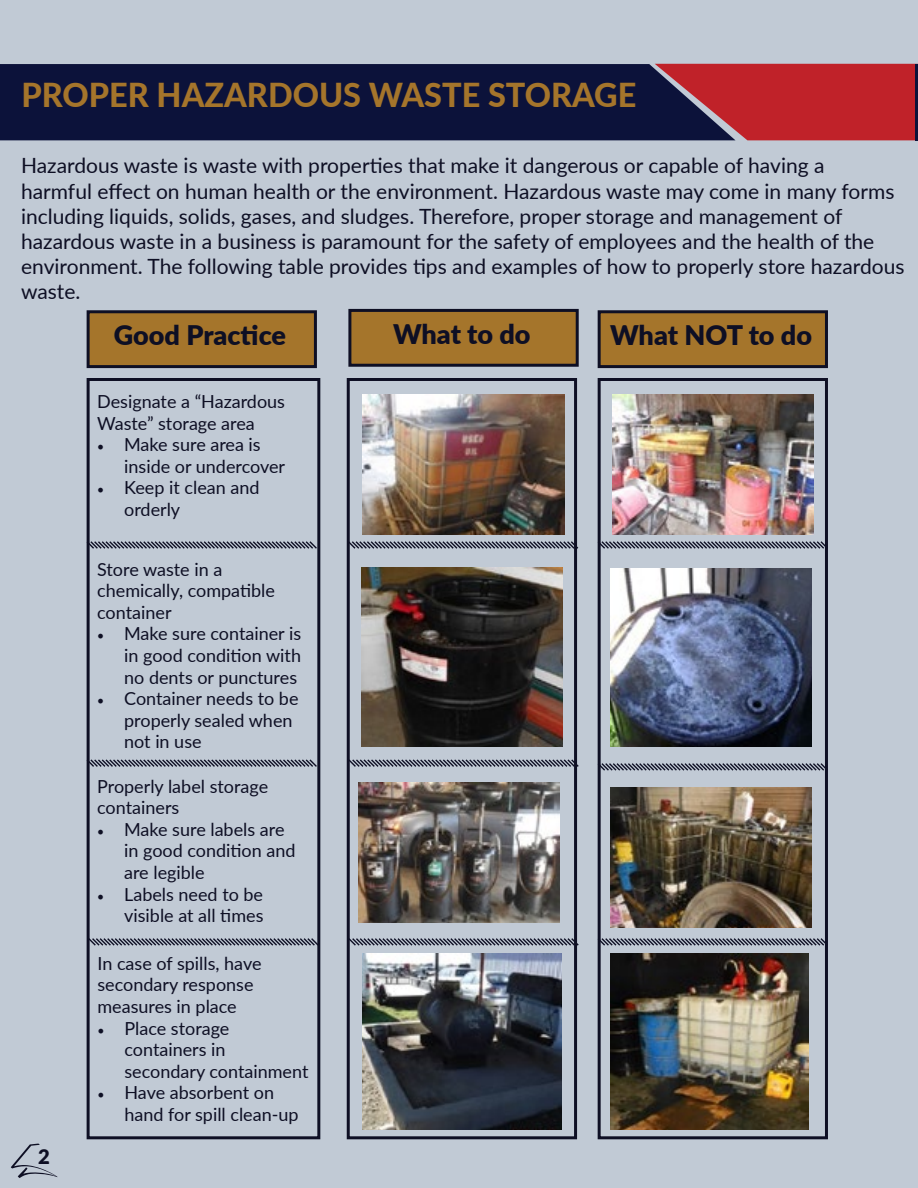
<style>
.page{position:relative;width:918px;height:1188px;background:#c1cad5}
.page>*{position:absolute;margin:0;border:0;box-sizing:border-box;transform-origin:0 0}
.t1{font:800 33px "Lato";color:#a5752b}
.t2{font:900 27px "Lato";letter-spacing:-.005em;color:#0e0f24}
.t3{font:21px/25.2px "Lato";color:#0e0f24}
.t4{font:900 20.1px "Lato";color:#0e0f24}
.t5{font:18px/21.6px "Lato";color:#0e0f24}
.s1{font-family:"Minion Pro"}
</style>
<div class="page">
<div style="left:0;top:64px;width:655px;height:76px;background:#0c123a"></div>
<svg style="left:655px;top:64px;width:261px;height:76px;background:#a52531"></svg>
<hr style="left:916px;top:64px;width:2px;height:76px;background:#0c123a">
<div style="left:87px;top:378px;width:233px;height:761px;border:3px solid #0e0f24"></div>
<div style="left:87px;top:310px;width:230px;height:58px;background:#a5752b;border:3px solid #0e0f24"></div>
<div style="left:347px;top:378px;width:230px;height:761px;border:3px solid #0e0f24"></div>
<div style="left:598px;top:378px;width:230px;height:761px;border:3px solid #0e0f24"></div>
<svg style="left:85px;top:540px;width:233px;height:10px;background:#828897"></svg>
<svg style="left:347px;top:540px;width:233px;height:10px;background:#818796"></svg>
<svg style="left:596px;top:540px;width:233px;height:10px;background:#818796"></svg>
<img style="left:363px;top:394px;width:201px;height:140px">
<img style="left:612px;top:394px;width:202px;height:140px">
<div style="left:348px;top:309px;width:231px;height:58px;background:#a5752b;border:3px solid #0e0f24"></div>
<div style="left:598px;top:310px;width:230px;height:58px;background:#a5752b;border:3px solid #0e0f24"></div>
<svg style="left:85px;top:758px;width:233px;height:10px;background:#828897"></svg>
<svg style="left:87px;top:937px;width:233px;height:10px;background:#818796"></svg>
<svg style="left:347px;top:758px;width:233px;height:10px;background:#818796"></svg>
<svg style="left:596px;top:762px;width:233px;height:10px;background:#818796"></svg>
<svg style="left:347px;top:937px;width:233px;height:10px;background:#818796"></svg>
<svg style="left:596px;top:937px;width:233px;height:10px;background:#818796"></svg>
<img style="left:361px;top:568px;width:202px;height:179px">
<img style="left:610px;top:568px;width:202px;height:179px">
<img style="left:358px;top:783px;width:202px;height:140px">
<img style="left:610px;top:788px;width:202px;height:140px">
<img style="left:363px;top:953px;width:198px;height:176px">
<img style="left:610px;top:953px;width:199px;height:176px">
<svg style="left:11px;top:1144px;width:47px;height:34px;background:#acb4c0"></svg>
<h1 class="t1" style="left:21px;top:70px;width:616px">PROPER HAZARDOUS WASTE STORAGE</h1>
<p class="t3" style="left:21px;top:152px;width:885px">Hazardous waste is waste with properties that make it dangerous or capable of having a<br>harmful effect on human health or the environment. Hazardous waste may come in many forms including liquids, solids, gases, and sludges. Therefore, proper storage and management of hazardous waste in a business is paramount for the safety of employees and the health of the environment. The following table provides tips and examples of how to properly store hazardous waste.</p>
<h2 class="t2" style="left:114px;top:315px;width:174px">Good Practice</h2>
<h2 class="t2" style="left:393px;top:313px;width:139px">What to do</h2>
<h2 class="t2" style="left:610px;top:315px;width:203px">What NOT to do</h2>
<p class="t5" style="left:97px;top:390px;width:189px">Designate a “Hazardous<br>Waste” storage area</p>
<p class="t5" style="left:124px;top:433px;width:162px;text-indent:-27px"><span class="s1">•</span> Make sure area is inside or undercover</p>
<p class="t5" style="left:124px;top:476px;width:137px;text-indent:-27px"><span class="s1">•</span> Keep it clean and orderly</p>
<p class="t4" style="left:38px;top:1142px;width:13px">2</p>
<p class="t5" style="left:97px;top:558px;width:179px">Store waste in a chemically, compatible container</p>
<p class="t5" style="left:124px;top:622px;width:178px;text-align:justify;text-indent:-27px"><span class="s1">•</span> Make sure container is in good condition with no dents or punctures</p>
<p class="t5" style="left:124px;top:687px;width:176px;text-indent:-27px"><span class="s1">•</span> Container needs to be properly sealed when not in use</p>
<p class="t5" style="left:97px;top:775px;width:172px">Properly label storage containers</p>
<p class="t5" style="left:124px;top:818px;width:173px;text-indent:-27px"><span class="s1">•</span> Make sure labels are in good condition and are legible</p>
<p class="t5" style="left:97px;top:883px;width:168px;text-align:right"><span class="s1">•</span> Labels need to be visible at all times</p>
<p class="t5" style="left:97px;top:952px;width:166px">In case of spills, have secondary response measures in place</p>
<p class="t5" style="left:124px;top:1017px;width:185px;text-indent:-27px"><span class="s1">•</span> Place storage containers in secondary containment</p>
<p class="t5" style="left:124px;top:1081px;width:176px;text-indent:-27px"><span class="s1">•</span> Have absorbent on hand for spill clean-up</p>
</div>
